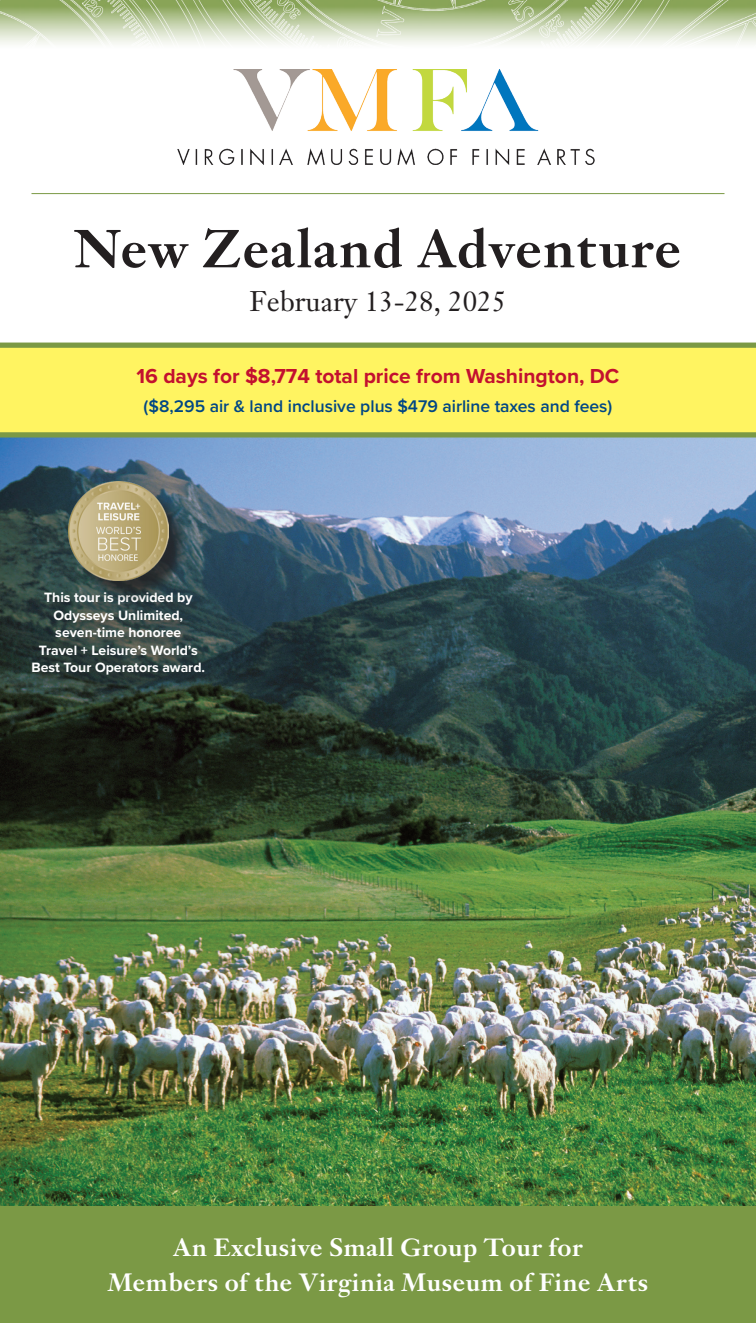
<style>
.page{position:relative;width:756px;height:1323px;background:#fff}
.page>*{position:absolute;margin:0;border:0;box-sizing:border-box;transform-origin:0 0}
.t1{font:500 56px "Janson URW";color:#231f20}
.t2{font:28px "Janson Text LT Pro";color:#231f20}
.t3{font:500 26.25px/35px "Janson URW";color:#fff;text-align:center}
.t4{font:700 21px "Proxima Nova";color:#c3102f}
.t5{font:600 17.5px "Proxima Nova";color:#004684}
.t6{font:700 14px/17.5px "Proxima Nova";color:#fff;text-align:center}
</style>
<div class="page">
<img style="left:0;top:438px;width:756px;height:768px">
<div style="left:0;top:1206px;width:756px;height:117px;background:#7b9945"></div>
<img style="left:0;top:0;width:756px;height:44px">
<div style="left:0;top:345px;width:756px;height:88px;background:#fff461"></div>
<div style="left:0;top:343px;width:756px;height:5px;background:#7b9945"></div>
<div style="left:0;top:432px;width:756px;height:6px;background:#7b9945"></div>
<div style="left:28px;top:589px;width:190px;height:100px;background:#231f20;opacity:.75"></div>
<div style="left:71px;top:484px;width:119px;height:119px;background:#231f20;opacity:.75"></div>
<img style="left:68px;top:481px;width:100px;height:100px">
<hr style="left:32px;top:193px;width:692px;height:1px;background:#7b9945">
<img style="left:177px;top:70px;width:418px;height:94px">
<p class="t1" style="left:74px;top:217px;width:609px">New Zealand Adventure</p>
<p class="t2" style="left:250px;top:284px;width:258px">February 13-28, 2025</p>
<p class="t4" style="left:137px;top:360px;width:484px">16 days for $8,774 total price from Washington, DC</p>
<p class="t5" style="left:144px;top:393px;width:470px">($8,295 air &amp; land inclusive plus $479 airline taxes and fees)</p>
<p class="t6" style="left:32px;top:589px;width:175px">This tour is provided by<br>Odysseys Unlimited, seven-time honoree<br>Travel + Leisure’s World’s<br>Best Tour Operators award.</p>
<p class="t3" style="left:107px;top:1231px;width:543px">An Exclusive Small Group Tour for<br>Members of the Virginia Museum of Fine Arts</p>
</div>
